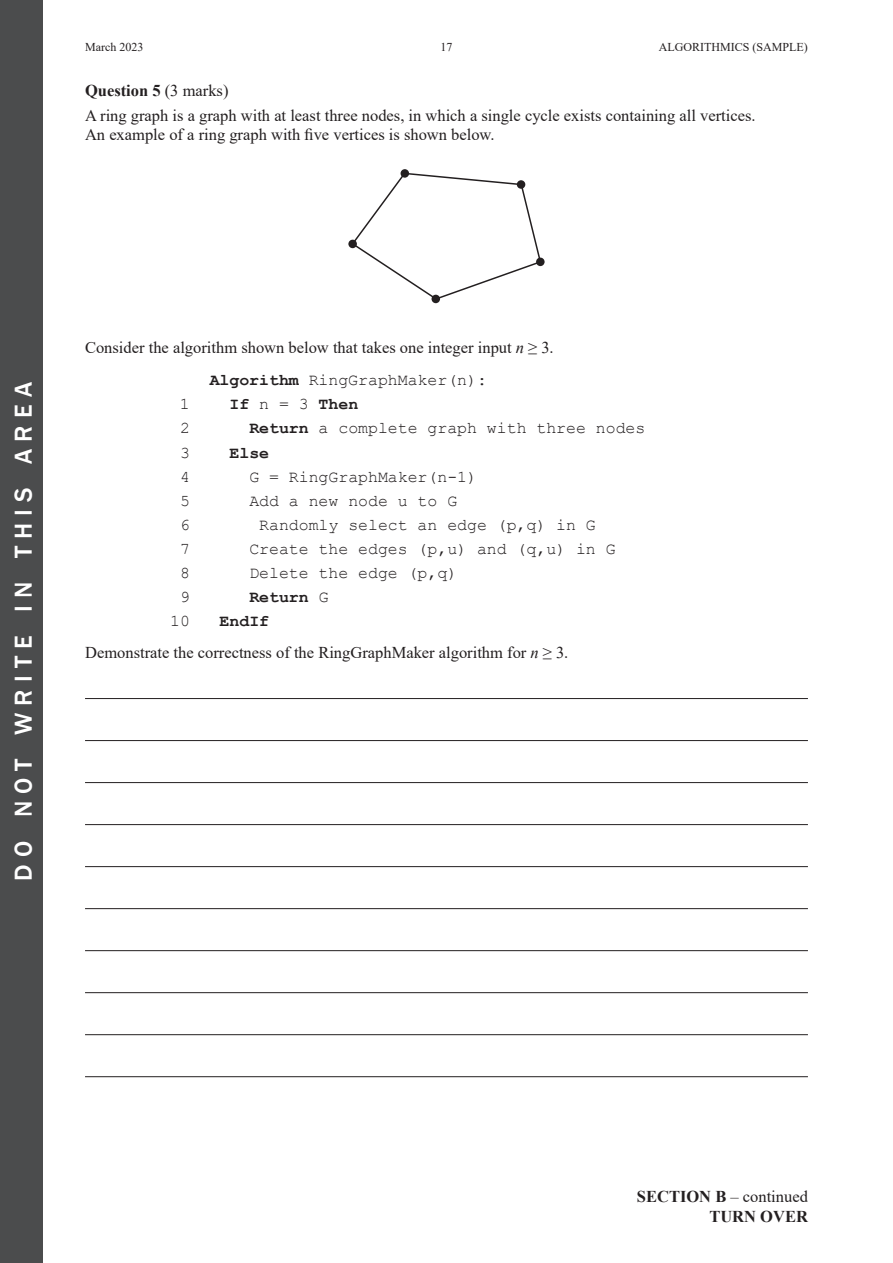
<style>
.page{position:relative;width:893px;height:1263px;background:#fff}
.page>*{position:absolute;margin:0;border:0;box-sizing:border-box;transform-origin:0 0}
.t1{font:500 25.2px "Franklin Gothic";letter-spacing:.285em;color:#fff}
.t2{font:16.5px/24px "Times New Roman";color:#231f20}
.t3{font:16.5px "Courier New";color:#231f20}
.t4{font:700 16.5px/19.8px "Times New Roman";color:#231f20;text-align:right}
.t5{font:700 16.5px "Courier New";color:#231f20}
.t6{font:12px "Times New Roman";color:#231f20}
.s1{font-weight:700}
.s2{font-style:italic}
.s3{font-weight:400}
</style>
<div class="page">
<div style="left:0;top:0;width:43px;height:1263px;background:#4b4c4d"></div>
<hr style="left:85px;top:698px;width:723px;height:1px;background:#231f20">
<hr style="left:85px;top:740px;width:723px;height:1px;background:#231f20">
<hr style="left:85px;top:782px;width:723px;height:1px;background:#231f20">
<hr style="left:85px;top:824px;width:723px;height:1px;background:#231f20">
<hr style="left:85px;top:866px;width:723px;height:1px;background:#231f20">
<hr style="left:85px;top:908px;width:723px;height:1px;background:#231f20">
<hr style="left:85px;top:950px;width:723px;height:1px;background:#231f20">
<hr style="left:85px;top:992px;width:723px;height:1px;background:#231f20">
<hr style="left:85px;top:1034px;width:723px;height:1px;background:#231f20">
<hr style="left:85px;top:1076px;width:723px;height:1px;background:#231f20">
<svg style="left:351px;top:172px;width:191px;height:129px"></svg>
<div style="left:401px;top:169px;width:8px;height:9px;background:#231f20;border-radius:50%"></div>
<div style="left:517px;top:180px;width:8px;height:9px;background:#231f20;border-radius:50%"></div>
<div style="left:536px;top:258px;width:9px;height:8px;background:#231f20;border-radius:50%"></div>
<div style="left:432px;top:295px;width:8px;height:8px;background:#231f20;border-radius:50%"></div>
<div style="left:348px;top:240px;width:9px;height:8px;background:#231f20;border-radius:50%"></div>
<p class="t6" style="left:85px;top:38px;width:60px">March 2023</p>
<p class="t6" style="left:440px;top:38px;width:13px">17</p>
<p class="t6" style="left:659px;top:38px;width:150px">ALGORITHMICS (SAMPLE)</p>
<p class="t2" style="left:85px;top:78px;width:672px"><span class="s1">Question 5</span> (3 marks)<br>A ring graph is a graph with at least three nodes, in which a single cycle exists containing all vertices.</p>
<p class="t2" style="left:85px;top:122px;width:411px">An example of a ring graph with five vertices is shown below.</p>
<h1 class="t1" style="left:8px;top:881px;width:500px;rotate:-90deg">do not write in this area</h1>
<p class="t2" style="left:85px;top:335px;width:470px">Consider the algorithm shown below that takes one integer input <span class="s2">n</span> ≥ 3.</p>
<p class="t3" style="left:210px;top:370px;width:279px"><span class="s1">Algorithm</span> RingGraphMaker(n):</p>
<p class="t3" style="left:180px;top:394px;width:11px">1</p>
<p class="t5" style="left:229px;top:394px;width:130px">If <span class="s3">n = 3</span> Then</p>
<p class="t3" style="left:180px;top:418px;width:11px">2</p>
<p class="t3" style="left:249px;top:418px;width:398px"><span class="s1">Return</span> a complete graph with three nodes</p>
<p class="t3" style="left:180px;top:442px;width:11px">3</p>
<p class="t5" style="left:230px;top:442px;width:41px">Else</p>
<p class="t3" style="left:180px;top:466px;width:11px">4</p>
<p class="t3" style="left:249px;top:466px;width:229px">G = RingGraphMaker(n-1)</p>
<p class="t3" style="left:180px;top:490px;width:11px">5</p>
<p class="t3" style="left:249px;top:490px;width:209px">Add a new node u to G</p>
<p class="t3" style="left:180px;top:514px;width:11px">6</p>
<p class="t3" style="left:259px;top:514px;width:338px">Randomly select an edge (p,q) in G</p>
<p class="t3" style="left:180px;top:538px;width:11px">7</p>
<p class="t3" style="left:249px;top:538px;width:368px">Create the edges (p,u) and (q,u) in G</p>
<p class="t3" style="left:180px;top:562px;width:11px">8</p>
<p class="t3" style="left:249px;top:562px;width:209px">Delete the edge (p,q)</p>
<p class="t3" style="left:180px;top:586px;width:11px">9</p>
<p class="t5" style="left:249px;top:586px;width:81px">Return <span class="s3">G</span></p>
<p class="t3" style="left:170px;top:611px;width:21px">10</p>
<p class="t5" style="left:220px;top:611px;width:51px">EndIf</p>
<p class="t2" style="left:85px;top:640px;width:485px">Demonstrate the correctness of the RingGraphMaker algorithm for <span class="s2">n</span> ≥ 3.</p>
<p class="t4" style="left:637px;top:1186px;width:172px">SECTION B <span class="s3">– continued<br></span>TURN OVER</p>
</div>
